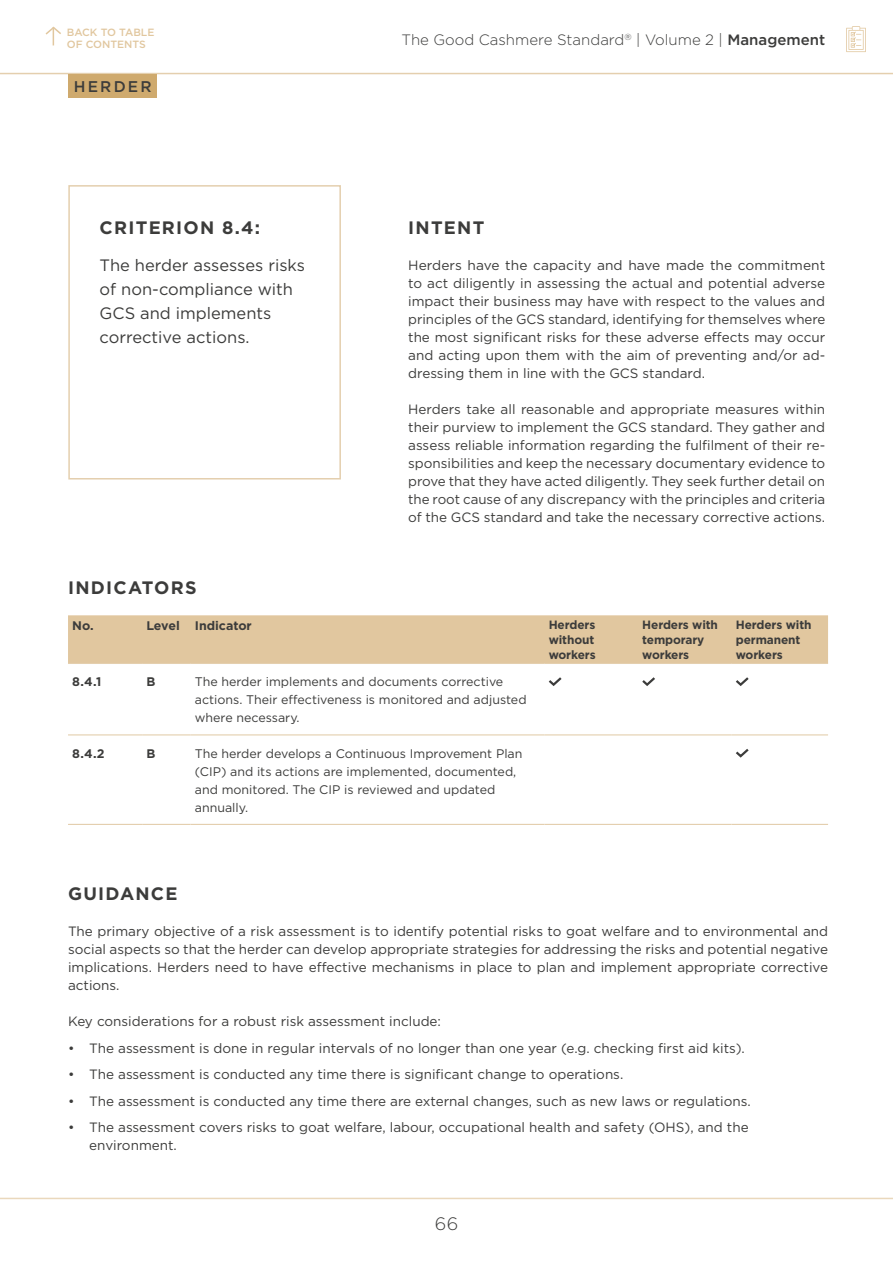
<style>
.page{position:relative;width:893px;height:1263px;background:#fff}
.page>*{position:absolute;margin:0;border:0;box-sizing:border-box;transform-origin:0 0}
.t1{font:700 18px "Gotham";letter-spacing:.07em;color:#3c3c3b}
.t2{font:300 18px "Gotham";color:#3c3c3b}
.t3{font:16.5px/24px "Gotham";color:#3c3c3b}
.t4{font:500 15.45px "Gotham";letter-spacing:.14em;color:#3c3c3b}
.t5{font:300 15px "Gotham";color:#3c3c3b}
.t6{font:13.5px/18px "Gotham";color:#3c3c3b;text-align:justify}
.t7{font:12.45px/18px "Gotham";color:#3c3c3b}
.t8{font:700 12.45px "Gotham";color:#3c3c3b}
.t9{font:700 12px/15px "Gotham";letter-spacing:-.01em;color:#3c3c3b}
.t10{font:500 10.5px/12px "Gotham";color:#e1c79f}
.s1{font-weight:500}
</style>
<div class="page">
<hr style="left:0;top:73px;width:893px;height:1px;background:#e4cfae">
<svg style="left:846px;top:26px;width:20px;height:26px"></svg>
<hr style="left:0;top:1198px;width:893px;height:1px;background:#ead8bc">
<svg style="left:45px;top:26px;width:16px;height:19px"></svg>
<div style="left:68px;top:615px;width:760px;height:48px;background:#e1c79f"></div>
<hr style="left:68px;top:663px;width:74px;height:1px;background:#e4cfae">
<hr style="left:142px;top:663px;width:49px;height:1px;background:#e4cfae">
<hr style="left:191px;top:663px;width:353px;height:1px;background:#e4cfae">
<hr style="left:544px;top:663px;width:94px;height:1px;background:#e4cfae">
<hr style="left:638px;top:663px;width:93px;height:1px;background:#e4cfae">
<hr style="left:731px;top:663px;width:97px;height:1px;background:#e4cfae">
<hr style="left:68px;top:734px;width:74px;height:1px;background:#e4cfae">
<hr style="left:142px;top:734px;width:49px;height:1px;background:#e4cfae">
<hr style="left:191px;top:734px;width:353px;height:1px;background:#e4cfae">
<hr style="left:544px;top:734px;width:94px;height:1px;background:#e4cfae">
<hr style="left:638px;top:734px;width:93px;height:1px;background:#e4cfae">
<hr style="left:731px;top:734px;width:97px;height:1px;background:#e4cfae">
<hr style="left:68px;top:824px;width:74px;height:1px;background:#e4cfae">
<hr style="left:142px;top:824px;width:49px;height:1px;background:#e4cfae">
<hr style="left:191px;top:824px;width:353px;height:1px;background:#e4cfae">
<hr style="left:544px;top:824px;width:94px;height:1px;background:#e4cfae">
<hr style="left:638px;top:824px;width:93px;height:1px;background:#e4cfae">
<hr style="left:731px;top:824px;width:97px;height:1px;background:#e4cfae">
<svg style="left:548px;top:677px;width:14px;height:9px"></svg>
<svg style="left:642px;top:677px;width:13px;height:9px"></svg>
<svg style="left:736px;top:677px;width:13px;height:9px"></svg>
<svg style="left:736px;top:749px;width:13px;height:9px"></svg>
<div style="left:68px;top:185px;width:273px;height:294px;border:2px solid #e4cfae"></div>
<div style="left:68px;top:74px;width:89px;height:24px;background:#cfaa6e"></div>
<p class="t10" style="left:67px;top:26px;width:89px">BACK TO TABLE<br>OF CONTENTS</p>
<p class="t4" style="left:74px;top:77px;width:79px">HERDER</p>
<h1 class="t1" style="left:100px;top:216px;width:162px">CRITERION 8.4:</h1>
<p class="t3" style="left:100px;top:253px;width:207px">The herder assesses risks of non-compliance with<br>GCS and implements corrective actions.</p>
<p class="t5" style="left:402px;top:32px;width:425px">The Good Cashmere Standard<sup>®</sup> | Volume 2 | <span class="s1">Management</span></p>
<h1 class="t1" style="left:408px;top:216px;width:78px">INTENT</h1>
<p class="t6" style="left:408px;top:256px;width:419px">Herders have the capacity and have made the commitment to act diligently in assessing the actual and potential adverse impact their business may have with respect to the values and principles of the GCS standard, identifying for themselves where the most significant risks for these adverse effects may occur and acting upon them with the aim of preventing and/or ad&shy;dressing them in line with the GCS standard.</p>
<p class="t6" style="left:408px;top:400px;width:419px">Herders take all reasonable and appropriate measures within their purview to implement the GCS standard. They gather and assess reliable information regarding the fulfilment of their re&shy;sponsibilities and keep the necessary documentary evidence to prove that they have acted diligently. They seek further detail on the root cause of any discrepancy with the principles and criteria of the GCS standard and take the necessary corrective actions.</p>
<h1 class="t1" style="left:68px;top:576px;width:130px">INDICATORS</h1>
<p class="t8" style="left:72px;top:617px;width:23px">No.</p>
<p class="t8" style="left:146px;top:617px;width:107px">Level Indicator</p>
<p class="t9" style="left:549px;top:617px;width:49px;text-align:justify">Herders without workers</p>
<p class="t9" style="left:642px;top:617px;width:77px">Herders with temporary workers</p>
<p class="t9" style="left:736px;top:617px;width:77px">Herders with permanent workers</p>
<p class="t8" style="left:72px;top:673px;width:31px">8.4.1</p>
<p class="t8" style="left:146px;top:673px;width:10px">B</p>
<p class="t7" style="left:195px;top:672px;width:333px">The herder implements and documents corrective actions. Their effectiveness is monitored and adjusted where necessary.</p>
<p class="t8" style="left:72px;top:745px;width:34px">8.4.2</p>
<p class="t8" style="left:146px;top:745px;width:10px">B</p>
<p class="t7" style="left:195px;top:744px;width:329px">The herder develops a Continuous Improvement Plan (CIP) and its actions are implemented, documented, and monitored. The CIP is reviewed and updated annually.</p>
<h1 class="t1" style="left:68px;top:882px;width:111px">GUIDANCE</h1>
<p class="t6" style="left:68px;top:922px;width:762px">The primary objective of a risk assessment is to identify potential risks to goat welfare and to environmental and social aspects so that the herder can develop appropriate strategies for addressing the risks and potential negative implications. Herders need to have effective mechanisms in place to plan and implement appropriate corrective actions.</p>
<p class="t6" style="left:68px;top:1012px;width:375px">Key considerations for a robust risk assessment include:</p>
<p class="t6" style="left:68px;top:1038px;width:678px">• The assessment is done in regular intervals of no longer than one year (e.g. checking first aid kits).</p>
<p class="t6" style="left:68px;top:1065px;width:557px">• The assessment is conducted any time there is significant change to operations.</p>
<p class="t6" style="left:68px;top:1091px;width:684px">• The assessment is conducted any time there are external changes, such as new laws or regulations.</p>
<p class="t6" style="left:89px;top:1118px;width:661px;text-indent:-21px">• The assessment covers risks to goat welfare, labour, occupational health and safety (OHS), and the environment.</p>
<h1 class="t2" style="left:435px;top:1214px;width:25px">66</h1>
</div>
